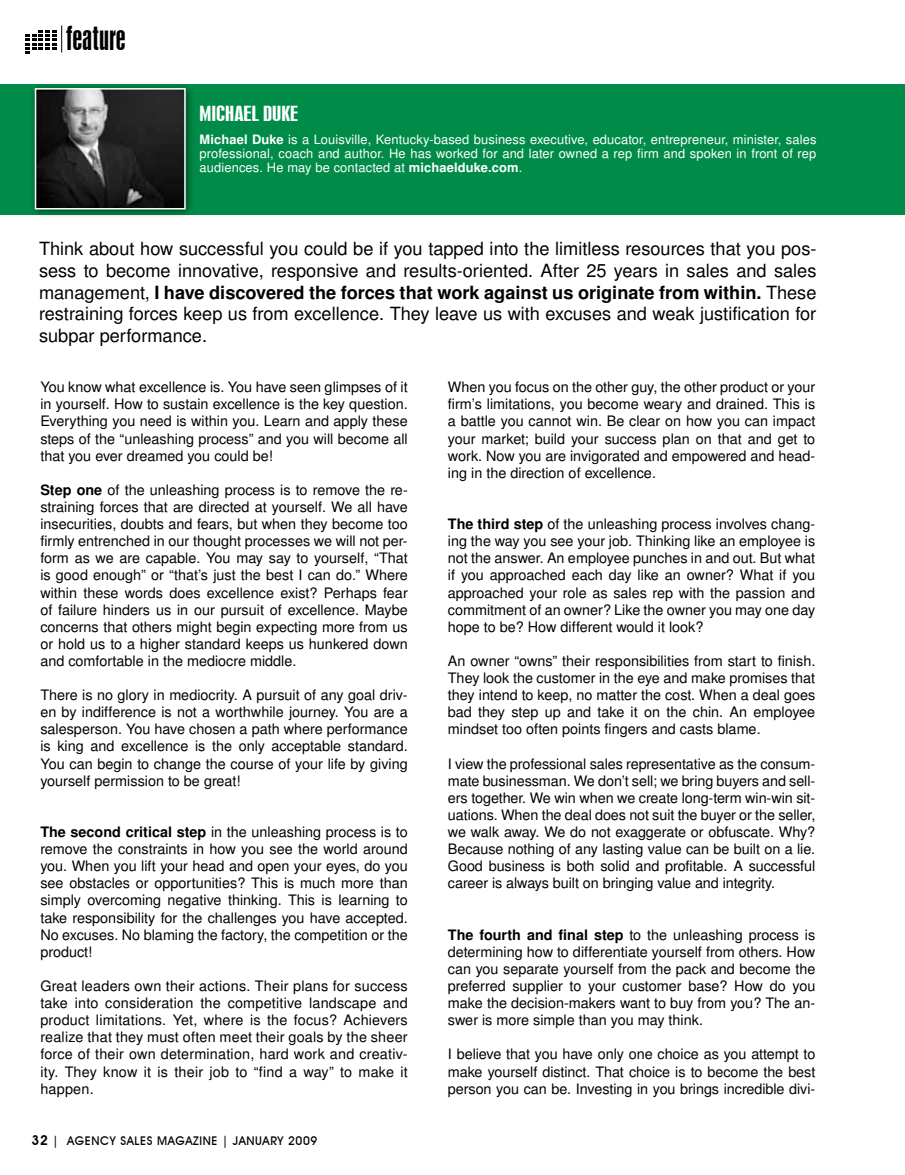
<style>
.page{position:relative;width:905px;height:1175px;background:#fff}
.page>*{position:absolute;margin:0;border:0;box-sizing:border-box;transform-origin:0 0}
.t1{font:31.05px "Swiss 924 BT Regular B";color:#000}
.t2{font:19.5px "Swiss 924 BT Regular B";color:#fff;scale:1.25 1}
.t3{font:18px/21.6px "Turkish Sans SSK";color:#000;text-align:justify}
.t4{font:14.25px/17.1px "Turkish Sans SSK";color:#000;text-align:justify}
.t5{font:12.75px/14.2px "Turkish Sans SSK";letter-spacing:.01em;color:#fff;text-align:justify}
.t6{font:500 12px "Avant Garde IT Cby BT";letter-spacing:.05em;color:#000}
.s1{font-weight:700}
.s2{font-weight:600;font-size:13.5px}
</style>
<div class="page">
<svg style="left:26px;top:26px;width:36px;height:28px"></svg>
<div style="left:0;top:84px;width:904px;height:130px;background:#008c48"></div>
<div style="left:28px;top:82px;width:168px;height:137px;background:#000;opacity:.47"></div>
<img style="left:38px;top:91px;width:145px;height:115px">
<div style="left:35px;top:88px;width:151px;height:121px;border:2px solid #fff"></div>
<h1 class="t1" style="left:66px;top:19px;width:61px">FEATURE</h1>
<h2 class="t2" style="left:199px;top:101px;width:80px">MICHAEL DUKE</h2>
<p class="t5" style="left:199px;top:132px;width:618px"><span class="s1">Michael Duke</span> is a Louisville, Kentucky-based business executive, educator, entrepreneur, minister, sales professional, coach and author. He has worked for and later owned a rep firm and spoken in front of rep audiences. He may be contacted at <span class="s1">michaelduke.com</span>.</p>
<p class="t3" style="left:39px;top:238px;width:779px">Think about how successful you could be if you tapped into the limitless resources that you pos&shy;sess to become innovative, responsive and results-oriented. After 25 years in sales and sales management, <span class="s1">I have discovered the forces that work against us originate from within.</span> These restraining forces keep us from excellence. They leave us with excuses and weak justification for subpar performance.</p>
<p class="t4" style="left:40px;top:378px;width:369px">You know what excellence is. You have seen glimpses of it in yourself. How to sustain excellence is the key question.<br>Everything you need is within you. Learn and apply these steps of the “unleashing process” and you will become all that you ever dreamed you could be!</p>
<p class="t4" style="left:40px;top:481px;width:369px"><span class="s1">Step one</span> of the unleashing process is to remove the re&shy;straining forces that are directed at yourself. We all have insecurities, doubts and fears, but when they become too firmly entrenched in our thought processes we will not per&shy;form as we are capable. You may say to yourself, “That is good enough” or “that’s just the best I can do.” Where within these words does excellence exist? Perhaps fear of failure hinders us in our pursuit of excellence. Maybe concerns that others might begin expecting more from us or hold us to a higher standard keeps us hunkered down and comfortable in the mediocre middle.</p>
<p class="t4" style="left:40px;top:686px;width:369px">There is no glory in mediocrity. A pursuit of any goal driv&shy;en by indifference is not a worthwhile journey. You are a salesperson. You have chosen a path where performance is king and excellence is the only acceptable standard.<br>You can begin to change the course of your life by giving yourself permission to be great!</p>
<p class="t4" style="left:40px;top:823px;width:369px"><span class="s1">The second critical step</span> in the unleashing process is to remove the constraints in how you see the world around you. When you lift your head and open your eyes, do you see obstacles or opportunities? This is much more than simply overcoming negative thinking. This is learning to take responsibility for the challenges you have accepted.<br>No excuses. No blaming the factory, the competition or the product!</p>
<p class="t4" style="left:40px;top:977px;width:369px">Great leaders own their actions. Their plans for success take into consideration the competitive landscape and product limitations. Yet, where is the focus? Achievers realize that they must often meet their goals by the sheer force of their own determination, hard work and creativ&shy;ity. They know it is their job to “find a way” to make it happen.</p>
<p class="t6" style="left:32px;top:1133px;width:287px"><span class="s2">32</span> | AGENCY SALES MAGAZINE | JANUARY 2009</p>
<p class="t4" style="left:448px;top:378px;width:369px">When you focus on the other guy, the other product or your firm’s limitations, you become weary and drained. This is a battle you cannot win. Be clear on how you can impact your market; build your success plan on that and get to work. Now you are invigorated and empowered and head&shy;ing in the direction of excellence.</p>
<p class="t4" style="left:448px;top:515px;width:369px"><span class="s1">The third step</span> of the unleashing process involves chang&shy;ing the way you see your job. Thinking like an employee is not the answer. An employee punches in and out. But what if you approached each day like an owner? What if you approached your role as sales rep with the passion and commitment of an owner? Like the owner you may one day hope to be? How different would it look?</p>
<p class="t4" style="left:448px;top:652px;width:369px">An owner “owns” their responsibilities from start to finish.<br>They look the customer in the eye and make promises that they intend to keep, no matter the cost. When a deal goes bad they step up and take it on the chin. An employee mindset too often points fingers and casts blame.</p>
<p class="t4" style="left:448px;top:754px;width:369px">I view the professional sales representative as the consum&shy;mate businessman. We don’t sell; we bring buyers and sell&shy;ers together. We win when we create long-term win-win sit&shy;uations. When the deal does not suit the buyer or the seller, we walk away. We do not exaggerate or obfuscate. Why?<br>Because nothing of any lasting value can be built on a lie.<br>Good business is both solid and profitable. A successful career is always built on bringing value and integrity.</p>
<p class="t4" style="left:448px;top:925px;width:369px"><span class="s1">The fourth and final step</span> to the unleashing process is determining how to differentiate yourself from others. How can you separate yourself from the pack and become the preferred supplier to your customer base? How do you make the decision-makers want to buy from you? The an&shy;swer is more simple than you may think.</p>
<p class="t4" style="left:448px;top:1045px;width:369px">I believe that you have only one choice as you attempt to make yourself distinct. That choice is to become the best person you can be. Investing in you brings incredible divi-</p>
</div>
